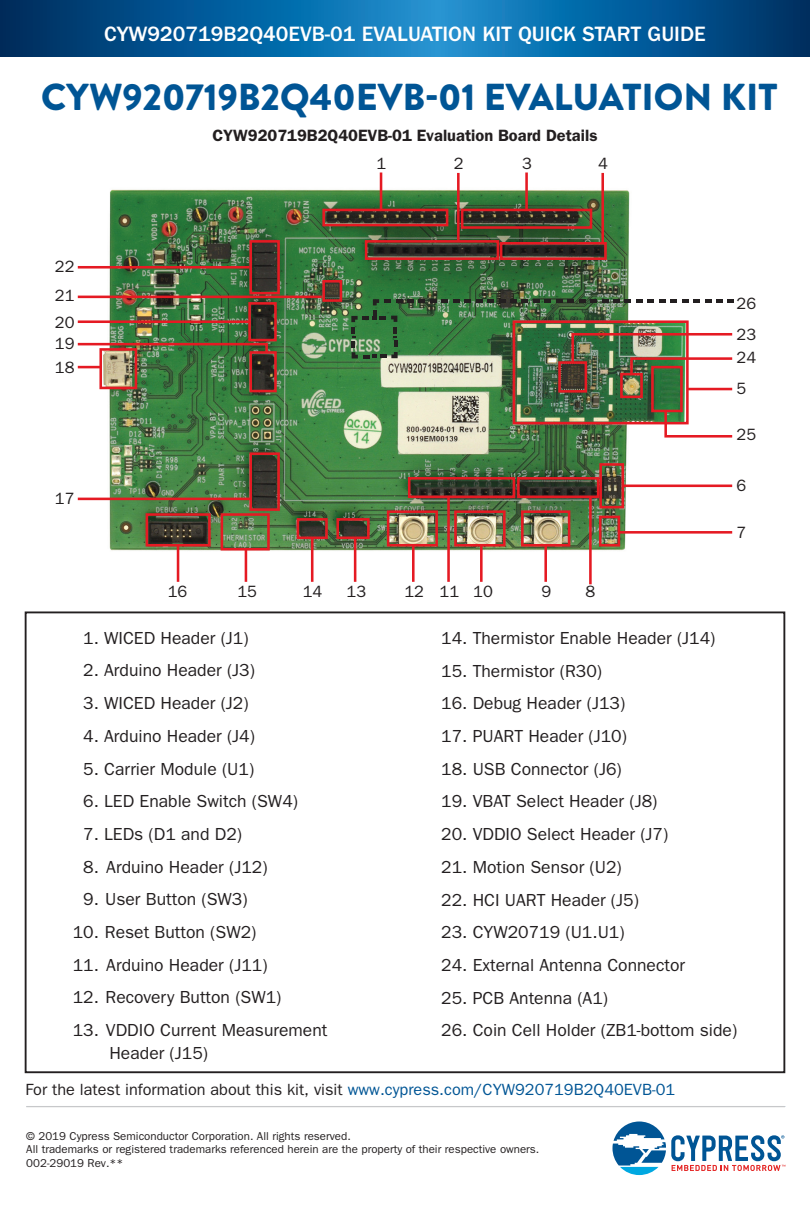
<style>
.page{position:relative;width:810px;height:1216px;background:#fff}
.page>*{position:absolute;margin:0;border:0;box-sizing:border-box;transform-origin:0 0}
.t1{font:900 37.5px "Brandon Grotesque";color:#005595}
.t2{font:500 21.5px "ITC Franklin Gothic Std";color:#fff}
.t3{font:17.5px/22.8px "ITC Franklin Gothic Std";color:#231f20}
.t4{font:16.5px/23px "ITC Franklin Gothic Std";color:#231f20}
.t5{font:600 16.5px "ITC Franklin Gothic Std";color:#231f20}
.t6{font:16.25px "ITC Franklin Gothic Std";color:#231f20}
.t7{font:11.5px/13.8px "ITC Franklin Gothic Std";color:#231f20}
.s1{color:#005595}
</style>
<div class="page">
<svg style="left:0;top:0;width:810px;height:57px;background:#075f9b"></svg>
<hr style="left:26px;top:1105px;width:759px;height:2px;background:#c7c8ca">
<svg style="left:612px;top:1121px;width:173px;height:53px"></svg>
<img style="left:84px;top:180px;width:616px;height:380px">
<div style="left:25px;top:611px;width:760px;height:462px;border:2px solid #231f20"></div>
<div style="left:322px;top:209px;width:126px;height:17px;border:3px solid #e51a23"></div>
<div style="left:461px;top:209px;width:131px;height:20px;border:3px solid #e51a23"></div>
<div style="left:365px;top:240px;width:134px;height:20px;border:3px solid #e51a23"></div>
<div style="left:500px;top:242px;width:107px;height:18px;border:3px solid #e51a23"></div>
<div style="left:249px;top:240px;width:31px;height:54px;border:3px solid #e51a23"></div>
<div style="left:248px;top:302px;width:29px;height:39px;border:3px solid #e51a23"></div>
<div style="left:249px;top:351px;width:28px;height:41px;border:3px solid #e51a23"></div>
<div style="left:249px;top:452px;width:31px;height:59px;border:3px solid #e51a23"></div>
<div style="left:146px;top:513px;width:65px;height:33px;border:3px solid #e51a23"></div>
<div style="left:221px;top:513px;width:49px;height:37px;border:3px solid #e51a23"></div>
<div style="left:297px;top:518px;width:31px;height:21px;border:3px solid #e51a23"></div>
<div style="left:336px;top:518px;width:34px;height:21px;border:3px solid #e51a23"></div>
<div style="left:387px;top:510px;width:51px;height:36px;border:3px solid #e51a23"></div>
<div style="left:454px;top:510px;width:52px;height:36px;border:3px solid #e51a23"></div>
<div style="left:521px;top:510px;width:49px;height:36px;border:3px solid #e51a23"></div>
<div style="left:408px;top:477px;width:107px;height:21px;border:3px solid #e51a23"></div>
<div style="left:517px;top:477px;width:82px;height:21px;border:3px solid #e51a23"></div>
<div style="left:599px;top:515px;width:21px;height:31px;border:3px solid #e51a23"></div>
<svg style="left:598px;top:462px;width:27px;height:47px"></svg>
<div style="left:513px;top:320px;width:176px;height:104px;border:3px solid #e51a23"></div>
<div style="left:620px;top:373px;width:23px;height:25px;border:3px solid #e51a23"></div>
<div style="left:651px;top:366px;width:32px;height:46px;border:3px solid #e51a23"></div>
<div style="left:322px;top:280px;width:20px;height:22px;border:3px solid #e51a23"></div>
<hr style="left:457px;top:173px;width:3px;height:69px;background:#e51a23">
<hr style="left:601px;top:173px;width:3px;height:70px;background:#e51a23">
<hr style="left:525px;top:172px;width:3px;height:38px;background:#e51a23">
<hr style="left:380px;top:172px;width:2px;height:38px;background:#e51a23">
<svg style="left:465px;top:299px;width:97px;height:4px"></svg>
<svg style="left:568px;top:299px;width:97px;height:4px"></svg>
<svg style="left:671px;top:299px;width:63px;height:4px"></svg>
<svg style="left:351px;top:299px;width:108px;height:59px;background:#3f7c46"></svg>
<img style="left:557px;top:332px;width:176px;height:62px">
<hr style="left:687px;top:388px;width:45px;height:2px;background:#e51a23">
<svg style="left:663px;top:408px;width:70px;height:31px"></svg>
<hr style="left:623px;top:484px;width:109px;height:3px;background:#e51a23">
<hr style="left:619px;top:531px;width:113px;height:2px;background:#e51a23">
<hr style="left:544px;top:545px;width:3px;height:37px;background:#e51a23">
<hr style="left:480px;top:545px;width:3px;height:37px;background:#e51a23">
<hr style="left:412px;top:545px;width:3px;height:37px;background:#e51a23">
<hr style="left:447px;top:497px;width:3px;height:85px;background:#e51a23">
<hr style="left:589px;top:496px;width:3px;height:88px;background:#e51a23">
<hr style="left:354px;top:538px;width:2px;height:44px;background:#e51a23">
<hr style="left:311px;top:538px;width:2px;height:44px;background:#e51a23">
<hr style="left:245px;top:549px;width:2px;height:33px;background:#e51a23">
<hr style="left:177px;top:545px;width:2px;height:37px;background:#e51a23">
<hr style="left:78px;top:497px;width:173px;height:3px;background:#e51a23">
<img style="left:77px;top:341px;width:192px;height:49px">
<hr style="left:78px;top:320px;width:173px;height:3px;background:#e51a23">
<hr style="left:78px;top:266px;width:172px;height:2px;background:#e51a23">
<hr style="left:78px;top:295px;width:244px;height:3px;background:#e51a23">
<p class="t2" style="left:104px;top:21px;width:603px">CYW920719B2Q40EVB-01 EVALUATION KIT QUICK START GUIDE</p>
<h1 class="t1" style="left:41px;top:71px;width:738px">CYW920719B2Q40EVB-01 EVALUATION KIT</h1>
<p class="t5" style="left:212px;top:126px;width:387px">CYW920719B2Q40EVB-01 Evaluation Board Details</p>
<p class="t4" style="left:55px;top:255px;width:21px">22</p>
<p class="t4" style="left:55px;top:283px;width:21px">21</p>
<p class="t4" style="left:55px;top:311px;width:21px">20</p>
<p class="t4" style="left:55px;top:332px;width:21px">19</p>
<p class="t4" style="left:55px;top:355px;width:21px">18</p>
<p class="t4" style="left:55px;top:487px;width:21px">17</p>
<p class="t4" style="left:377px;top:152px;width:11px">1</p>
<p class="t4" style="left:454px;top:152px;width:11px">2</p>
<p class="t4" style="left:522px;top:152px;width:11px">3</p>
<p class="t4" style="left:598px;top:152px;width:11px">4</p>
<p class="t4" style="left:168px;top:579px;width:21px">16</p>
<p class="t4" style="left:237px;top:579px;width:21px">15</p>
<p class="t4" style="left:303px;top:579px;width:21px">14</p>
<p class="t4" style="left:347px;top:579px;width:21px">13</p>
<p class="t4" style="left:404px;top:579px;width:90px">12 11 10</p>
<p class="t4" style="left:542px;top:579px;width:11px">9</p>
<p class="t4" style="left:586px;top:579px;width:11px">8</p>
<p class="t4" style="left:737px;top:292px;width:21px">26</p>
<p class="t4" style="left:737px;top:322px;width:21px">23<br>24</p>
<p class="t4" style="left:737px;top:377px;width:11px">5</p>
<p class="t4" style="left:737px;top:422px;width:21px">25</p>
<p class="t4" style="left:737px;top:474px;width:11px">6</p>
<p class="t4" style="left:737px;top:521px;width:11px">7</p>
<p class="t3" style="left:83px;top:626px;width:167px">1. WICED Header (J1)</p>
<p class="t3" style="left:83px;top:659px;width:173px">2. Arduino Header (J3)</p>
<p class="t3" style="left:83px;top:692px;width:167px">3. WICED Header (J2)</p>
<p class="t3" style="left:83px;top:724px;width:173px">4. Arduino Header (J4)</p>
<p class="t3" style="left:83px;top:757px;width:173px">5. Carrier Module (U1)</p>
<p class="t3" style="left:83px;top:790px;width:216px">6. LED Enable Switch (SW4)</p>
<p class="t3" style="left:83px;top:822px;width:160px">7. LEDs (D1 and D2)</p>
<p class="t3" style="left:83px;top:855px;width:186px">8. Arduino Header (J12)</p>
<p class="t3" style="left:83px;top:888px;width:166px">9. User Button (SW3)</p>
<p class="t3" style="left:73px;top:920px;width:185px">10. Reset Button (SW2)</p>
<p class="t3" style="left:73px;top:953px;width:196px">11. Arduino Header (J11)</p>
<p class="t3" style="left:73px;top:986px;width:210px">12. Recovery Button (SW1)</p>
<p class="t3" style="left:109px;top:1018px;width:219px;text-indent:-37px">13. VDDIO Current Measurement<br>Header (J15)</p>
<p class="t3" style="left:441px;top:626px;width:276px">14. Thermistor Enable Header (J14)</p>
<p class="t3" style="left:441px;top:659px;width:162px">15. Thermistor (R30)</p>
<p class="t3" style="left:441px;top:692px;width:186px">16. Debug Header (J13)</p>
<p class="t3" style="left:441px;top:724px;width:187px">17. PUART Header (J10)</p>
<p class="t3" style="left:441px;top:757px;width:182px">18. USB Connector (J6)</p>
<p class="t3" style="left:441px;top:790px;width:218px">19. VBAT Select Header (J8)</p>
<p class="t3" style="left:441px;top:823px;width:229px">20. VDDIO Select Header (J7)</p>
<p class="t3" style="left:441px;top:855px;width:182px">21. Motion Sensor (U2)</p>
<p class="t3" style="left:441px;top:888px;width:199px">22. HCI UART Header (J5)</p>
<p class="t3" style="left:441px;top:921px;width:185px">23. CYW20719 (U1.U1)</p>
<p class="t3" style="left:441px;top:953px;width:245px">24. External Antenna Connector</p>
<p class="t3" style="left:441px;top:986px;width:168px">25. PCB Antenna (A1)</p>
<p class="t3" style="left:441px;top:1019px;width:298px">26. Coin Cell Holder (ZB1-bottom side)</p>
<p class="t6" style="left:25px;top:1080px;width:651px">For the latest information about this kit, visit <span class="s1">www.cypress.com/CYW920719B2Q40EVB-01</span></p>
<p class="t7" style="left:26px;top:1128px;width:515px">© 2019 Cypress Semiconductor Corporation. All rights reserved.<br>All trademarks or registered trademarks referenced herein are the property of their respective owners.<br>002-29019 Rev.**</p>
</div>
